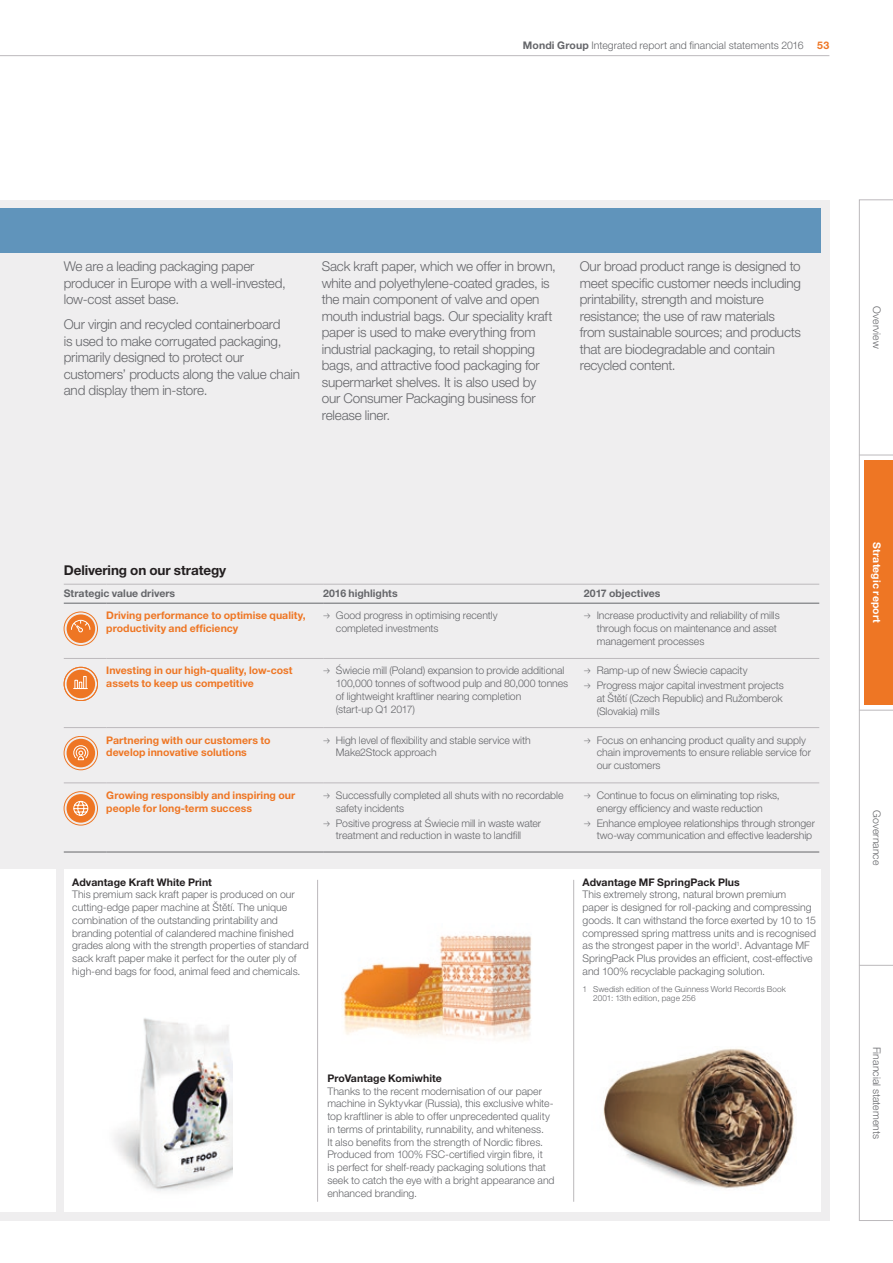
<style>
.page{position:relative;width:893px;height:1263px;background:#fff}
.page>*{position:absolute;margin:0;border:0;box-sizing:border-box;transform-origin:0 0}
.t1{font:300 13.5px/16.5px "Helvetica Neue LT Pro";letter-spacing:-.015em;color:#65666a}
.t2{font:700 13.5px "Helvetica Neue LT Pro";letter-spacing:-.005em;color:#231f20}
.t3{font:300 10.5px/12.8px "Helvetica Neue LT Pro";letter-spacing:-.005em;color:#65666a}
.t4{font:700 10.5px/12.8px "Helvetica Neue LT Pro";color:#ee7624}
.t5{font:700 10.5px "Helvetica Neue LT Pro";letter-spacing:.005em;color:#231f20}
.t6{font:700 10.5px "Helvetica Neue LT Pro";color:#65666a}
.t7{font:700 10.5px "Helvetica Neue LT Pro";letter-spacing:.01em;color:#fff}
.t8{font:300 8.25px/9px "Helvetica Neue LT Pro";letter-spacing:.015em;color:#65666a}
.s1{font-weight:700}
</style>
<div class="page">
<div style="left:0;top:200px;width:829px;height:1020px;background:#efeeef"></div>
<div style="left:0;top:870px;width:55px;height:342px;background:#fff"></div>
<svg style="left:859px;top:199px;width:34px;height:1022px"></svg>
<hr style="left:859px;top:455px;width:34px;height:1px;background:#bcb9bc">
<hr style="left:859px;top:710px;width:34px;height:1px;background:#bcb9bc">
<hr style="left:859px;top:965px;width:34px;height:1px;background:#bcb9bc">
<div style="left:0;top:208px;width:821px;height:45px;background:#6094bb"></div>
<div style="left:64px;top:870px;width:757px;height:342px;background:#fff"></div>
<img style="left:114px;top:1018px;width:118px;height:173px">
<hr style="left:323px;top:584px;width:261px;height:1px;background:#bcb9bc">
<hr style="left:584px;top:584px;width:235px;height:1px;background:#bcb9bc">
<hr style="left:323px;top:603px;width:261px;height:1px;background:#65666a">
<hr style="left:584px;top:603px;width:235px;height:1px;background:#65666a">
<hr style="left:64px;top:658px;width:42px;height:1px;background:#bcb9bc">
<hr style="left:64px;top:782px;width:42px;height:1px;background:#bcb9bc">
<hr style="left:323px;top:782px;width:261px;height:1px;background:#bcb9bc">
<hr style="left:584px;top:782px;width:235px;height:1px;background:#bcb9bc">
<hr style="left:323px;top:852px;width:261px;height:1px;background:#65666a">
<hr style="left:584px;top:852px;width:235px;height:1px;background:#65666a">
<hr style="left:106px;top:658px;width:217px;height:1px;background:#bcb9bc">
<hr style="left:64px;top:727px;width:42px;height:1px;background:#bcb9bc">
<hr style="left:106px;top:727px;width:217px;height:1px;background:#bcb9bc">
<hr style="left:64px;top:584px;width:42px;height:1px;background:#bcb9bc">
<hr style="left:106px;top:584px;width:217px;height:1px;background:#bcb9bc">
<hr style="left:323px;top:658px;width:261px;height:1px;background:#bcb9bc">
<hr style="left:584px;top:658px;width:235px;height:1px;background:#bcb9bc">
<hr style="left:323px;top:727px;width:261px;height:1px;background:#bcb9bc">
<hr style="left:584px;top:727px;width:235px;height:1px;background:#bcb9bc">
<hr style="left:64px;top:603px;width:42px;height:1px;background:#65666a">
<hr style="left:106px;top:603px;width:217px;height:1px;background:#65666a">
<hr style="left:106px;top:782px;width:217px;height:1px;background:#bcb9bc">
<hr style="left:64px;top:852px;width:42px;height:1px;background:#65666a">
<hr style="left:106px;top:852px;width:217px;height:1px;background:#65666a">
<div style="left:64px;top:612px;width:34px;height:34px;border:1px solid #ee7624;border-radius:50%"></div>
<div style="left:67px;top:614px;width:28px;height:29px;background:#ee7624;border-radius:50%"></div>
<svg style="left:71px;top:619px;width:20px;height:14px"></svg>
<div style="left:64px;top:667px;width:34px;height:34px;border:1px solid #ee7624;border-radius:50%"></div>
<div style="left:67px;top:670px;width:28px;height:28px;background:#ee7624;border-radius:50%"></div>
<svg style="left:74px;top:679px;width:9px;height:10px"></svg>
<div style="left:83px;top:676px;width:4px;height:13px;border:1px solid #fff"></div>
<div style="left:64px;top:736px;width:34px;height:34px;border:1px solid #ee7624;border-radius:50%"></div>
<div style="left:67px;top:739px;width:28px;height:28px;background:#ee7624;border-radius:50%"></div>
<svg style="left:73px;top:745px;width:16px;height:16px"></svg>
<div style="left:64px;top:791px;width:34px;height:34px;border:1px solid #ee7624;border-radius:50%"></div>
<div style="left:67px;top:794px;width:28px;height:29px;background:#ee7624;border-radius:50%"></div>
<svg style="left:73px;top:800px;width:16px;height:16px"></svg>
<img style="left:603px;top:1048px;width:192px;height:141px">
<hr style="left:317px;top:880px;width:1px;height:322px;background:#bcb9bc">
<hr style="left:573px;top:880px;width:1px;height:322px;background:#bcb9bc">
<img style="left:343px;top:935px;width:189px;height:104px">
<hr style="left:0;top:55px;width:829px;height:1px;background:#bcb9bc">
<p class="t3" style="left:523px;top:39px;width:282px"><span class="s1">Mondi Group</span> Integrated report and financial statements 2016</p>
<p class="t4" style="left:817px;top:38px;width:13px">53</p>
<p class="t1" style="left:64px;top:258px;width:223px">We are a leading packaging paper producer in Europe with a well-invested, low-cost asset base.</p>
<p class="t1" style="left:64px;top:316px;width:238px">Our virgin and recycled containerboard<br>is used to make corrugated packaging, primarily designed to protect our customers’ products along the value chain and display them in-store.</p>
<p class="t1" style="left:322px;top:258px;width:236px">Sack kraft paper, which we offer in brown, white and polyethylene-coated grades, is the main component of valve and open mouth industrial bags. Our speciality kraft paper is used to make everything from industrial packaging, to retail shopping bags, and attractive food packaging for supermarket shelves. It is also used by our Consumer Packaging business for release liner.</p>
<p class="t1" style="left:580px;top:258px;width:223px">Our broad product range is designed to meet specific customer needs including printability, strength and moisture resistance; the use of raw materials from sustainable sources; and products that are biodegradable and contain recycled content.</p>
<p class="t2" style="left:64px;top:562px;width:164px">Delivering on our strategy</p>
<p class="t6" style="left:64px;top:586px;width:113px">Strategic value drivers</p>
<p class="t6" style="left:323px;top:586px;width:76px">2016 highlights</p>
<p class="t6" style="left:584px;top:586px;width:78px">2017 objectives</p>
<p class="t4" style="left:106px;top:609px;width:201px">Driving performance to optimise quality, productivity and efficiency</p>
<p class="t3" style="left:336px;top:609px;width:163px">Good progress in optimising recently completed investments</p>
<p class="t3" style="left:597px;top:609px;width:185px">Increase productivity and reliability of mills through focus on maintenance and asset management processes</p>
<p class="t4" style="left:106px;top:664px;width:188px">Investing in our high-quality, low-cost assets to keep us competitive</p>
<p class="t3" style="left:336px;top:664px;width:234px">Świecie mill (Poland) expansion to provide additional 100,000 tonnes of softwood pulp and 80,000 tonnes of lightweight kraftliner nearing completion<br>(start-up Q1 2017)</p>
<p class="t3" style="left:597px;top:663px;width:189px;line-height:14.9px">Ramp-up of new Świecie capacity<br>Progress major capital investment projects</p>
<p class="t3" style="left:597px;top:692px;width:188px">at Štětí (Czech Republic) and Ružomberok (Slovakia) mills</p>
<p class="t4" style="left:106px;top:733px;width:166px">Partnering with our customers to develop innovative solutions</p>
<p class="t3" style="left:336px;top:733px;width:196px">High level of flexibility and stable service with<br>Make2Stock approach</p>
<p class="t3" style="left:597px;top:733px;width:216px">Focus on enhancing product quality and supply chain improvements to ensure reliable service for our customers</p>
<p class="t4" style="left:106px;top:788px;width:190px">Growing responsibly and inspiring our people for long-term success</p>
<p class="t3" style="left:336px;top:788px;width:229px">Successfully completed all shuts with no recordable safety incidents</p>
<p class="t3" style="left:336px;top:816px;width:207px">Positive progress at Świecie mill in waste water treatment and reduction in waste to landfill</p>
<p class="t3" style="left:597px;top:788px;width:185px">Continue to focus on eliminating top risks, energy efficiency and waste reduction</p>
<p class="t3" style="left:597px;top:816px;width:220px">Enhance employee relationships through stronger two-way communication and effective leadership</p>
<p class="t5" style="left:72px;top:875px;width:141px">Advantage Kraft White Print</p>
<p class="t3" style="left:72px;top:888px;width:238px">This premium sack kraft paper is produced on our cutting-edge paper machine at Štětí. The unique combination of the outstanding printability and branding potential of calandered machine finished grades along with the strength properties of standard sack kraft paper make it perfect for the outer ply of high-end bags for food, animal feed and chemicals.</p>
<p class="t5" style="left:583px;top:875px;width:159px">Advantage MF SpringPack Plus</p>
<p class="t3" style="left:583px;top:888px;width:235px">This extremely strong, natural brown premium<br>paper is designed for roll-packing and compressing goods. It can withstand the force exerted by 10 to 15 compressed spring mattress units and is recognised as the strongest paper in the world<sup>1</sup>. Advantage MF SpringPack Plus provides an efficient, cost-effective and 100% recyclable packaging solution.</p>
<p class="t8" style="left:593px;top:985px;width:194px;text-indent:-11px">1 Swedish edition of the Guinness World Records Book<br>2001: 13th edition, page 256</p>
<p class="t5" style="left:327px;top:1071px;width:116px">ProVantage Komiwhite</p>
<p class="t3" style="left:327px;top:1084px;width:229px">Thanks to the recent modernisation of our paper machine in Syktyvkar (Russia), this exclusive white&shy;top kraftliner is able to offer unprecedented quality in terms of printability, runnability, and whiteness.<br>It also benefits from the strength of Nordic fibres.<br>Produced from 100% FSC-certified virgin fibre, it<br>is perfect for shelf-ready packaging solutions that seek to catch the eye with a bright appearance and enhanced branding.</p>
<p class="t3" style="left:884px;top:306px;width:44px;rotate:90deg">Overview</p>
<p class="t7" style="left:884px;top:542px;width:82px;rotate:90deg">Strategic report</p>
<p class="t3" style="left:884px;top:810px;width:57px;rotate:90deg">Governance</p>
<p class="t3" style="left:884px;top:1047px;width:94px;rotate:90deg">Financial statements</p>
</div>
